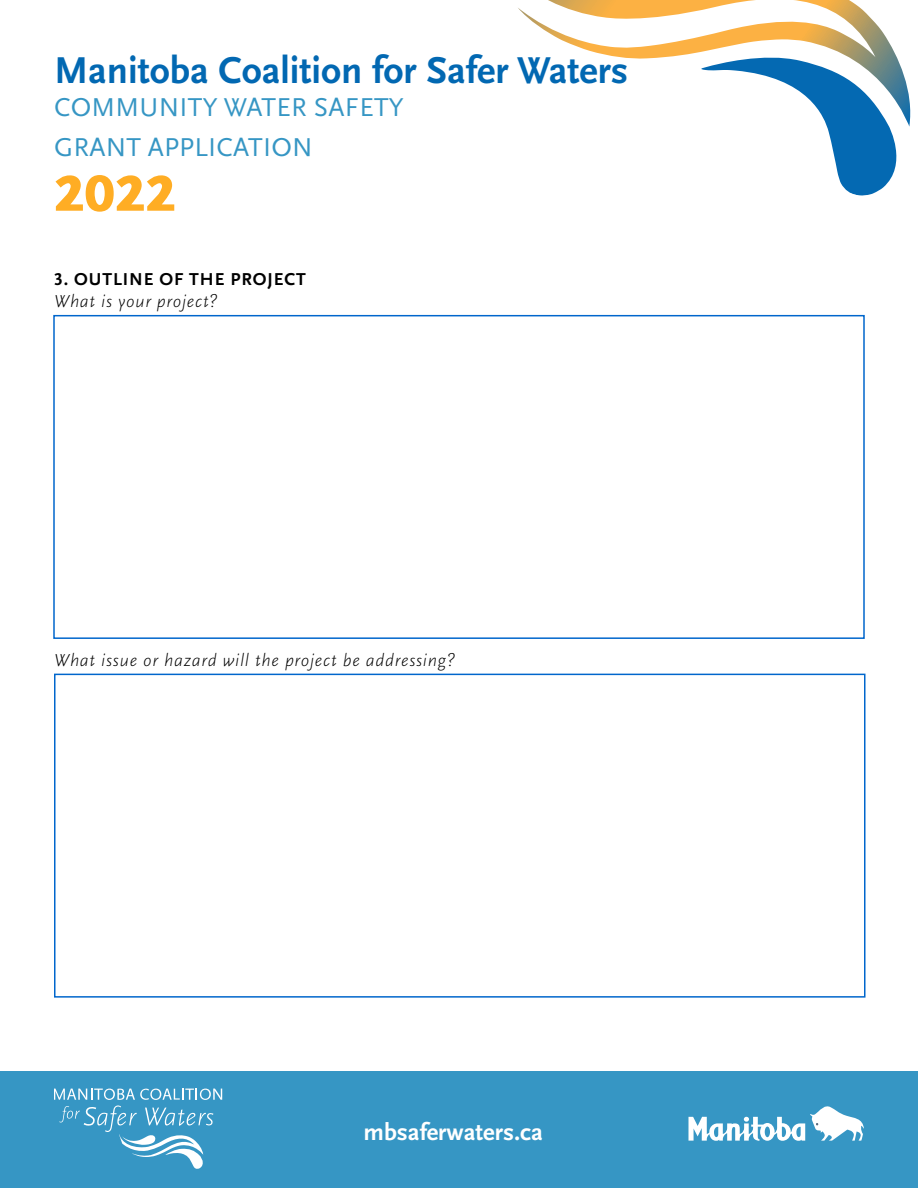
<style>
.page{position:relative;width:918px;height:1188px;background:#fff}
.page>*{position:absolute;margin:0;border:0;box-sizing:border-box;transform-origin:0 0}
.t1{font:900 52.5px "Scala Sans Pro";color:#ffad24}
.t2{font:700 39px "Scala Sans Pro";color:#0268b2}
.t3{font:27px/39.6px "Scala Sans Pro";letter-spacing:.01em;color:#3696c4}
.t4{font:700 24.6px "Scala Sans Pro";color:#fff}
.Fillable_Form_Box_De{font:italic 300 18px "Scala Sans Pro";letter-spacing:.04em;color:#000}
.Fillable_Form_Box_Ti{font:700 18px "Scala Sans Pro";letter-spacing:.05em;color:#000}
</style>
<div class="page">
<div style="left:0;top:1072px;width:918px;height:116px;background:#3696c4"></div>
<svg style="left:54px;top:1088px;width:168px;height:81px"></svg>
<svg style="left:688px;top:1106px;width:176px;height:35px"></svg>
<svg style="left:827px;top:127px;width:70px;height:69px"></svg>
<svg style="left:518px;top:0;width:393px;height:127px"></svg>
<div style="left:53px;top:315px;width:812px;height:324px;border:2px solid #06c"></div>
<div style="left:54px;top:674px;width:812px;height:324px;border:2px solid #06c"></div>
<h2 class="t2" style="left:54px;top:48px;width:576px">Manitoba Coalition for Safer Waters</h2>
<h3 class="t3" style="left:54px;top:88px;width:351px">COMMUNITY WATER SAFETY<br>GRANT APPLICATION</h3>
<h1 class="t1" style="left:54px;top:163px;width:123px">2022</h1>
<p class="Fillable_Form_Box_Ti" style="left:54px;top:269px;width:253px">3. OUTLINE OF THE PROJECT</p>
<p class="Fillable_Form_Box_De" style="left:54px;top:291px;width:165px">What is your project?</p>
<p class="Fillable_Form_Box_De" style="left:54px;top:649px;width:403px">What issue or hazard will the project be addressing?</p>
<h3 class="t4" style="left:364px;top:1118px;width:181px">mbsaferwaters.ca</h3>
</div>
